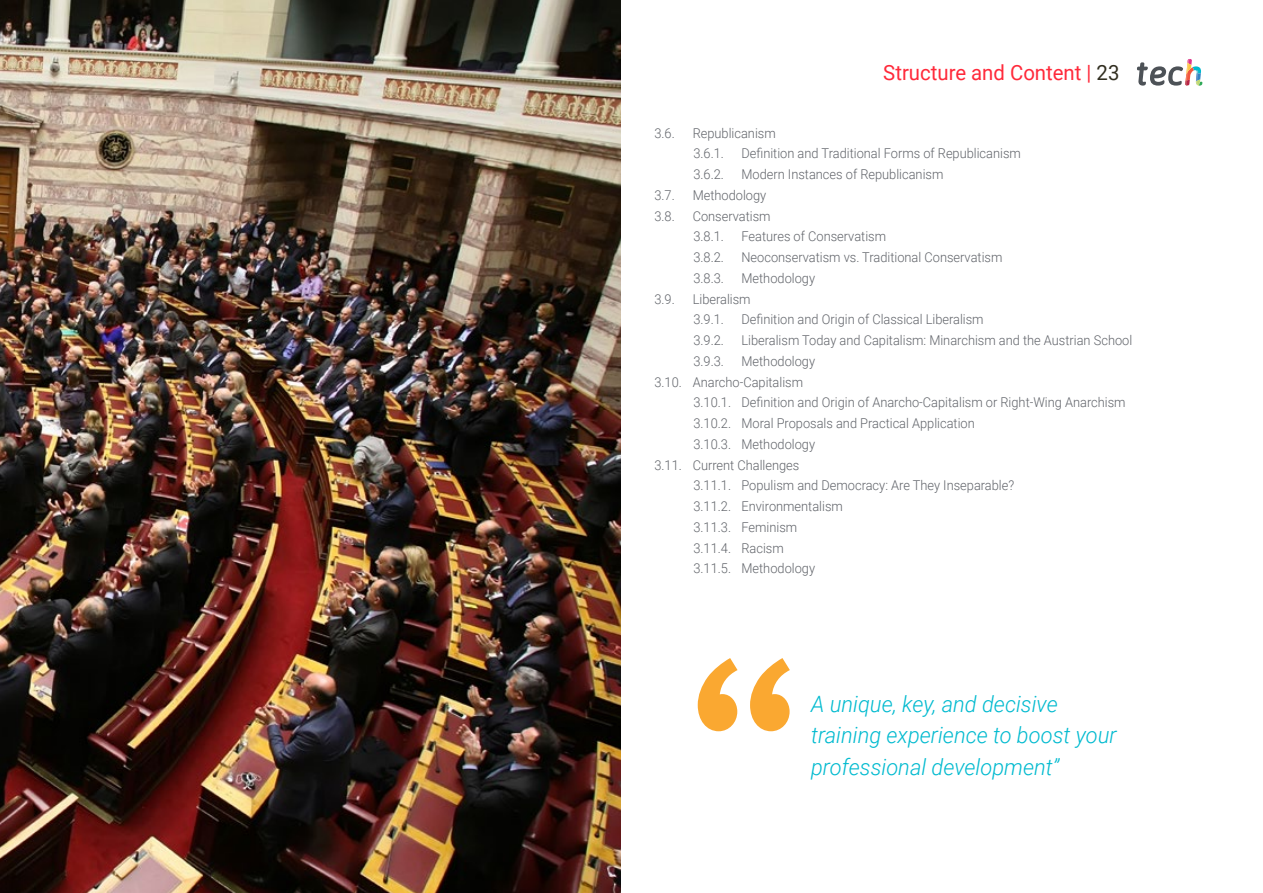
<style>
.page{position:relative;width:1263px;height:893px;background:#fff}
.page>*{position:absolute;margin:0;border:0;box-sizing:border-box;transform-origin:0 0}
.t1{font:italic 300 22.5px/31.5px "Roboto";color:#00bacf}
.t2{font:21px "Roboto";color:#ff293a}
.t3{font:300 13.5px/20.7px "Roboto";color:#61646a;scale:.95 1}
.s1{color:#312e20}
</style>
<div class="page">
<img style="left:0;top:0;width:621px;height:893px">
<svg style="left:698px;top:658px;width:92px;height:73px"></svg>
<svg style="left:1137px;top:59px;width:65px;height:27px"></svg>
<h2 class="t2" style="left:883px;top:57px;width:238px">Structure and Content | <span class="s1">23</span></h2>
<p class="t3" style="left:654px;top:122px;width:23px">3.6.</p>
<p class="t3" style="left:693px;top:122px;width:89px">Republicanism<br>3.6.1.</p>
<p class="t3" style="left:741px;top:143px;width:296px">Definition and Traditional Forms of Republicanism</p>
<p class="t3" style="left:693px;top:164px;width:34px">3.6.2.</p>
<p class="t3" style="left:741px;top:164px;width:214px">Modern Instances of Republicanism</p>
<p class="t3" style="left:654px;top:184px;width:23px">3.7.</p>
<p class="t3" style="left:693px;top:184px;width:79px">Methodology</p>
<p class="t3" style="left:654px;top:205px;width:23px">3.8.</p>
<p class="t3" style="left:693px;top:205px;width:83px">Conservatism<br>3.8.1.</p>
<p class="t3" style="left:741px;top:226px;width:154px">Features of Conservatism</p>
<p class="t3" style="left:693px;top:247px;width:34px">3.8.2.</p>
<p class="t3" style="left:741px;top:247px;width:276px">Neoconservatism vs. Traditional Conservatism</p>
<p class="t3" style="left:693px;top:267px;width:34px">3.8.3.</p>
<p class="t3" style="left:741px;top:267px;width:79px">Methodology</p>
<p class="t3" style="left:654px;top:288px;width:23px">3.9.</p>
<p class="t3" style="left:693px;top:288px;width:62px">Liberalism<br>3.9.1.</p>
<p class="t3" style="left:741px;top:309px;width:256px">Definition and Origin of Classical Liberalism</p>
<p class="t3" style="left:693px;top:330px;width:34px">3.9.2.</p>
<p class="t3" style="left:741px;top:330px;width:413px">Liberalism Today and Capitalism: Minarchism and the Austrian School</p>
<p class="t3" style="left:693px;top:350px;width:34px">3.9.3.</p>
<p class="t3" style="left:741px;top:350px;width:79px">Methodology</p>
<p class="t3" style="left:654px;top:371px;width:158px">3.10. Anarcho-Capitalism</p>
<p class="t3" style="left:693px;top:392px;width:456px">3.10.1. Definition and Origin of Anarcho-Capitalism or Right-Wing Anarchism</p>
<p class="t3" style="left:693px;top:413px;width:298px">3.10.2. Moral Proposals and Practical Application</p>
<p class="t3" style="left:693px;top:433px;width:130px">3.10.3. Methodology</p>
<p class="t3" style="left:654px;top:454px;width:154px">3.11. Current Challenges</p>
<p class="t3" style="left:693px;top:475px;width:339px">3.11.1. Populism and Democracy: Are They Inseparable?</p>
<p class="t3" style="left:693px;top:496px;width:159px">3.11.2. Environmentalism</p>
<p class="t3" style="left:693px;top:516px;width:111px">3.11.3. Feminism</p>
<p class="t3" style="left:693px;top:537px;width:97px">3.11.4. Racism</p>
<p class="t3" style="left:693px;top:558px;width:130px">3.11.5. Methodology</p>
<h1 class="t1" style="left:811px;top:687px;width:307px">A unique, key, and decisive training experience to boost your professional development”</h1>
</div>
